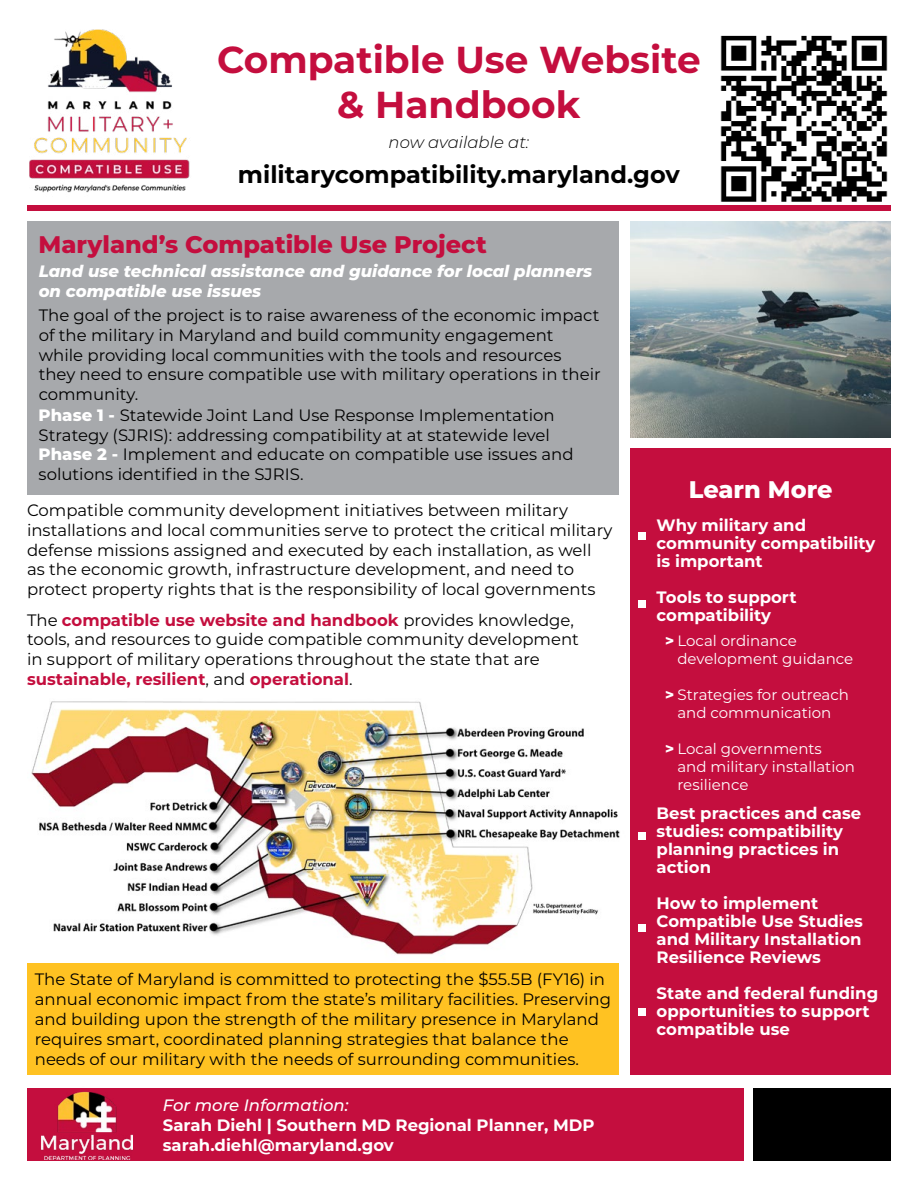
<style>
.page{position:relative;width:918px;height:1188px;background:#fff}
.page>*{position:absolute;margin:0;border:0;box-sizing:border-box;transform-origin:0 0}
.t1{font:700 37.5px/45px "Montserrat";color:#c40e3e;text-align:center}
.t2{font:700 24px "Montserrat";color:#000}
.t3{font:800 24px "Montserrat";color:#c40e3e}
.t4{font:800 24px "Montserrat";color:#fff}
.t5{font:16.5px/19.8px "Montserrat";color:#000}
.t6{font:700 16.5px/18px "Montserrat";color:#fff}
.t7{font:italic 800 16.5px/19.8px "Montserrat";color:#fff}
.t8{font:italic 500 16.5px "Montserrat";color:#fff}
.t9{font:italic 300 16.5px "Montserrat";color:#000}
.t10{font:15px/18px "Montserrat";color:#fff}
.s1{font-weight:800;color:#fff}
.s2{font-weight:700;color:#c40e3e}
.s3{font-weight:800}
</style>
<div class="page">
<div style="left:27px;top:221px;width:592px;height:274px;background:#a7a9ac"></div>
<img style="left:29px;top:29px;width:161px;height:164px">
<div style="left:27px;top:1089px;width:716px;height:72px;background:#c40e3e"></div>
<div style="left:27px;top:205px;width:864px;height:5px;background:#c40e3e"></div>
<div style="left:754px;top:1089px;width:137px;height:72px;background:#000"></div>
<img style="left:42px;top:1088px;width:90px;height:71px">
<img style="left:720px;top:35px;width:168px;height:167px">
<img style="left:31px;top:701px;width:589px;height:254px">
<div style="left:27px;top:963px;width:592px;height:112px;background:#ffc222"></div>
<div style="left:630px;top:448px;width:261px;height:627px;background:#c40e3e"></div>
<div style="left:638px;top:532px;width:8px;height:8px;background:#fff"></div>
<div style="left:638px;top:600px;width:8px;height:8px;background:#fff"></div>
<div style="left:638px;top:832px;width:8px;height:8px;background:#fff"></div>
<div style="left:638px;top:925px;width:8px;height:7px;background:#fff"></div>
<div style="left:638px;top:1008px;width:8px;height:8px;background:#fff"></div>
<img style="left:630px;top:221px;width:261px;height:216px">
<h1 class="t1" style="left:217px;top:35px;width:485px">Compatible Use Website &amp; Handbook</h1>
<p class="t9" style="left:389px;top:131px;width:142px">now available at:</p>
<h2 class="t2" style="left:238px;top:158px;width:443px">militarycompatibility.maryland.gov</h2>
<h2 class="t3" style="left:39px;top:227px;width:450px">Maryland’s Compatible Use Project</h2>
<p class="t7" style="left:39px;top:260px;width:555px">Land use technical assistance and guidance for local planners on compatible use issues</p>
<p class="t5" style="left:39px;top:305px;width:564px">The goal of the project is to raise awareness of the economic impact of the military in Maryland and build community engagement while providing local communities with the tools and resources they need to ensure compatible use with military operations in their community.</p>
<p class="t5" style="left:39px;top:404px;width:536px"><span class="s1">Phase 1 -</span> Statewide Joint Land Use Response Implementation Strategy (SJRIS): addressing compatibility at at statewide level <span class="s1">Phase 2 -</span> Implement and educate on compatible use issues and solutions identified in the SJRIS.</p>
<p class="t5" style="left:27px;top:500px;width:587px">Compatible community development initiatives between military installations and local communities serve to protect the critical military defense missions assigned and executed by each installation, as well as the economic growth, infrastructure development, and need to protect property rights that is the responsibility of local governments</p>
<p class="t5" style="left:27px;top:609px;width:553px">The <span class="s2">compatible use website and handbook</span> provides knowledge, tools, and resources to guide compatible community development in support of military operations throughout the state that are <span class="s2">sustainable, resilient</span>, and <span class="s2">operational</span>.</p>
<p class="t5" style="left:35px;top:969px;width:578px">The State of Maryland is committed to protecting the $55.5B (FY16) in annual economic impact from the state’s military facilities. Preserving and building upon the strength of the military presence in Maryland requires smart, coordinated planning strategies that balance the needs of our military with the needs of surrounding communities.</p>
<p class="t8" style="left:163px;top:1094px;width:187px">For more Information:</p>
<p class="t6" style="left:163px;top:1115px;width:433px;line-height:19.8px">Sarah Diehl | Southern MD Regional Planner, MDP sarah.diehl@maryland.gov</p>
<h2 class="t4" style="left:689px;top:472px;width:145px">Learn More</h2>
<p class="t6" style="left:657px;top:515px;width:220px">Why military and community compatibility is important</p>
<p class="t6" style="left:657px;top:587px;width:141px">Tools to support compatibility</p>
<p class="t10" style="left:677px;top:631px;width:177px;text-indent:-12px"><span class="s3">&gt;</span> Local ordinance development guidance</p>
<p class="t10" style="left:665px;top:685px;width:185px;text-align:center"><span class="s3">&gt;</span> Strategies for outreach and communication</p>
<p class="t10" style="left:677px;top:739px;width:179px;text-indent:-12px"><span class="s3">&gt;</span> Local governments<br>and military installation resilience</p>
<p class="t6" style="left:657px;top:803px;width:206px">Best practices and case studies: compatibility planning practices in action</p>
<p class="t6" style="left:657px;top:893px;width:208px">How to implement<br>Compatible Use Studies and Military Installation<br>Resilience Reviews</p>
<p class="t6" style="left:657px;top:983px;width:223px">State and federal funding opportunities to support compatible use</p>
</div>
